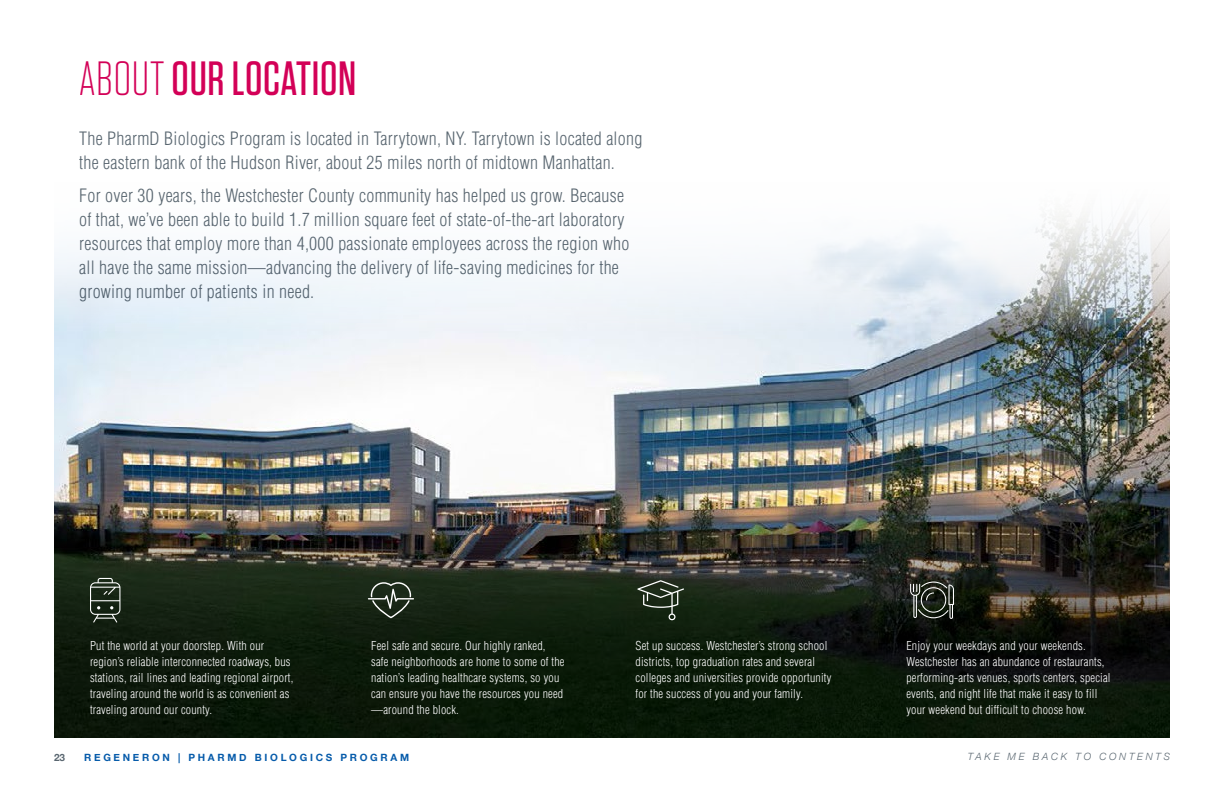
<style>
.page{position:relative;width:1224px;height:792px;background:#fff}
.page>*{position:absolute;margin:0;border:0;box-sizing:border-box;transform-origin:0 0}
.t1{font:500 48px "Tungsten";letter-spacing:.015em;color:#d30057}
.t2{font:300 condensed 18px/24px "Helvetica";letter-spacing:.015em;color:#596670}
.t3{font:300 condensed 12px/16px "Helvetica";letter-spacing:.015em;color:#fff}
.t4{font:700 10px "Helvetica Neue";letter-spacing:.27em;color:#065baa}
.t5{font:italic 300 10px "Helvetica Neue";letter-spacing:.27em;color:#596670}
.t6{font:700 10px "Helvetica Neue";color:#596670}
.s1{font-weight:300}
</style>
<div class="page">
<img style="left:54px;top:336px;width:1116px;height:168px">
<img style="left:54px;top:504px;width:1116px;height:234px">
<svg style="left:54px;top:214px;width:1116px;height:122px;fill:#f1f5fa"></svg>
<svg style="left:90px;top:578px;width:30px;height:45px"></svg>
<svg style="left:368px;top:582px;width:46px;height:36px;background:#3e4a3c"></svg>
<svg style="left:637px;top:580px;width:47px;height:40px;background:#374434"></svg>
<svg style="left:910px;top:581px;width:44px;height:38px;background:#434840"></svg>
<h1 class="t1" style="left:79px;top:54px;width:279px"><span class="s1">ABOUT</span> OUR LOCATION</h1>
<h2 class="t2" style="left:79px;top:126px;width:565px">The PharmD Biologics Program is located in Tarrytown, NY. Tarrytown is located along the eastern bank of the Hudson River, about 25 miles north of midtown Manhattan.</h2>
<p class="t2" style="left:79px;top:183px;width:552px">For over 30 years, the Westchester County community has helped us grow. Because of that, we’ve been able to build 1.7 million square feet of state-of-the-art laboratory resources that employ more than 4,000 passionate employees across the region who all have the same mission—advancing the delivery of life-saving medicines for the growing number of patients in need.</p>
<p class="t3" style="left:90px;top:638px;width:205px">Put the world at your doorstep. With our region’s reliable interconnected roadways, bus stations, rail lines and leading regional airport, traveling around the world is as convenient as traveling around our county.</p>
<p class="t3" style="left:371px;top:638px;width:195px">Feel safe and secure. Our highly ranked, safe neighborhoods are home to some of the nation’s leading healthcare systems, so you can ensure you have the resources you need —around the block.</p>
<p class="t3" style="left:636px;top:638px;width:197px">Set up success. Westchester’s strong school districts, top graduation rates and several colleges and universities provide opportunity for the success of you and your family.</p>
<p class="t3" style="left:906px;top:638px;width:206px">Enjoy your weekdays and your weekends.<br>Westchester has an abundance of restaurants, performing-arts venues, sports centers, special events, and night life that make it easy to fill your weekend but difficult to choose how.</p>
<p class="t6" style="left:54px;top:749px;width:13px">23</p>
<p class="t4" style="left:84px;top:749px;width:326px">REGENERON | PHARMD BIOLOGICS PROGRAM</p>
<p class="t5" style="left:968px;top:749px;width:204px">TAKE ME BACK TO CONTENTS</p>
</div>
